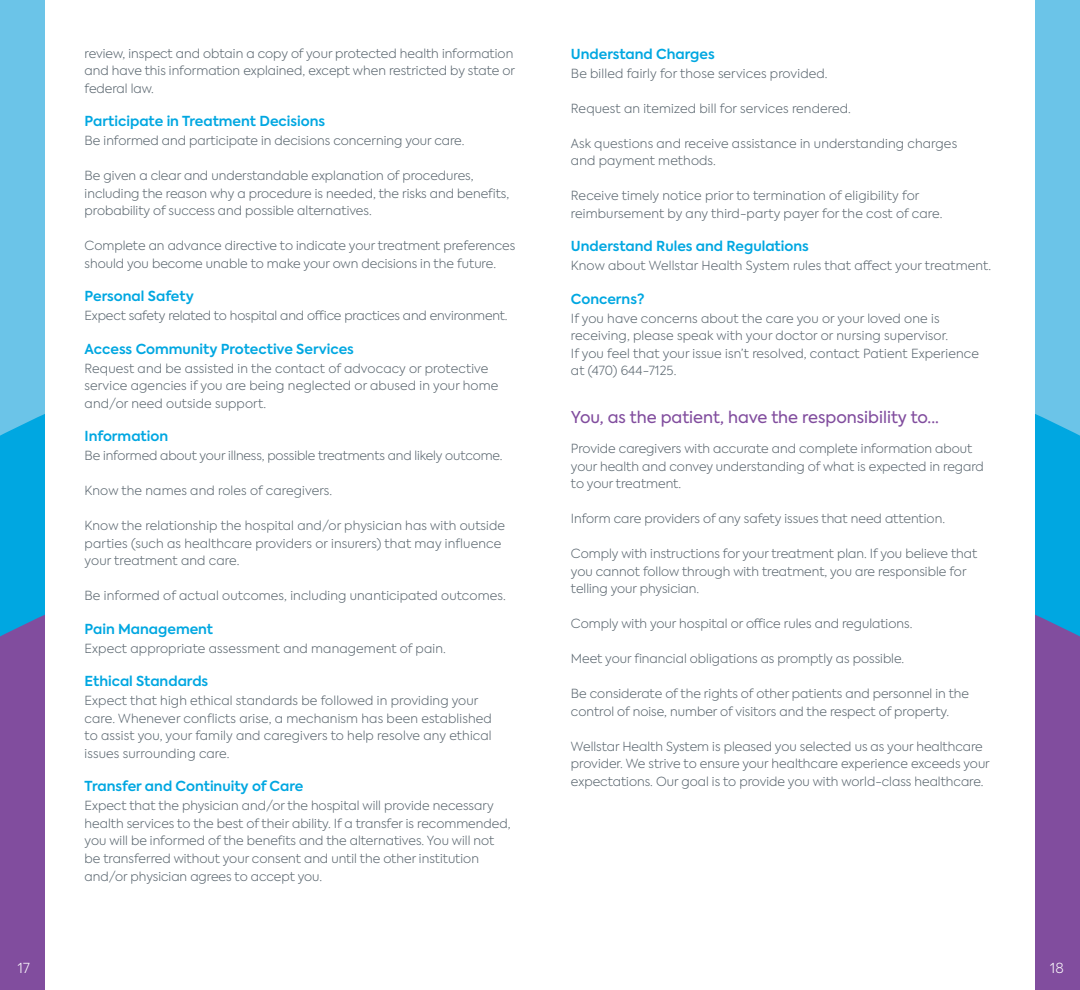
<style>
.page{position:relative;width:1080px;height:990px;background:#fff}
.page>*{position:absolute;margin:0;border:0;box-sizing:border-box;transform-origin:0 0}
.t1{font:16.25px "Axiforma";color:#814d9e}
.t2{font:600 13.75px "Axiforma";color:#00a7e1}
.t3{font:300 13.75px "Axiforma";color:#fff}
.t4{font:300 12.5px/17.5px "Axiforma";color:#5b6770}
</style>
<div class="page">
<div style="left:1035px;top:0;width:45px;height:940px;background:#6bc4e8"></div>
<svg style="left:1035px;top:414px;width:45px;height:576px;background:#536eb6"></svg>
<div style="left:0;top:0;width:45px;height:940px;background:#6bc4e8"></div>
<svg style="left:0;top:414px;width:45px;height:576px;background:#536eb6"></svg>
<p class="t4" style="left:85px;top:44px;width:432px">review, inspect and obtain a copy of your protected health information and have this information explained, except when restricted by state or federal law.</p>
<p class="t2" style="left:85px;top:112px;width:242px">Participate in Treatment Decisions</p>
<p class="t4" style="left:85px;top:132px;width:382px">Be informed and participate in decisions concerning your care.</p>
<p class="t4" style="left:85px;top:167px;width:426px">Be given a clear and understandable explanation of procedures, including the reason why a procedure is needed, the risks and benefits, probability of success and possible alternatives.</p>
<p class="t4" style="left:85px;top:237px;width:432px">Complete an advance directive to indicate your treatment preferences should you become unable to make your own decisions in the future.</p>
<p class="t2" style="left:85px;top:287px;width:111px">Personal Safety</p>
<p class="t4" style="left:85px;top:307px;width:425px">Expect safety related to hospital and office practices and environment.</p>
<p class="t2" style="left:85px;top:340px;width:271px">Access Community Protective Services</p>
<p class="t4" style="left:85px;top:359px;width:415px">Request and be assisted in the contact of advocacy or protective service agencies if you are being neglected or abused in your home and/or need outside support.</p>
<p class="t2" style="left:85px;top:427px;width:85px">Information</p>
<p class="t4" style="left:85px;top:447px;width:420px">Be informed about your illness, possible treatments and likely outcome.</p>
<p class="t4" style="left:85px;top:482px;width:249px">Know the names and roles of caregivers.</p>
<p class="t4" style="left:85px;top:517px;width:422px">Know the relationship the hospital and/or physician has with outside parties (such as healthcare providers or insurers) that may influence your treatment and care.</p>
<p class="t4" style="left:85px;top:587px;width:423px">Be informed of actual outcomes, including unanticipated outcomes.</p>
<p class="t2" style="left:85px;top:620px;width:130px">Pain Management</p>
<p class="t4" style="left:85px;top:639px;width:363px">Expect appropriate assessment and management of pain.</p>
<p class="t2" style="left:85px;top:672px;width:125px">Ethical Standards</p>
<p class="t4" style="left:85px;top:692px;width:409px">Expect that high ethical standards be followed in providing your care. Whenever conflicts arise, a mechanism has been established to assist you, your family and caregivers to help resolve any ethical issues surrounding care.</p>
<p class="t2" style="left:85px;top:777px;width:220px">Transfer and Continuity of Care</p>
<p class="t4" style="left:85px;top:797px;width:427px">Expect that the physician and/or the hospital will provide necessary health services to the best of their ability. If a transfer is recommended, you will be informed of the benefits and the alternatives. You will not be transferred without your consent and until the other institution</p>
<p class="t4" style="left:85px;top:868px;width:239px">and/or physician agrees to accept you.</p>
<p class="t2" style="left:571px;top:45px;width:145px">Understand Charges</p>
<p class="t4" style="left:571px;top:64px;width:258px">Be billed fairly for those services provided.</p>
<p class="t4" style="left:571px;top:99px;width:282px">Request an itemized bill for services rendered.</p>
<p class="t4" style="left:571px;top:134px;width:388px">Ask questions and receive assistance in understanding charges and payment methods.</p>
<p class="t4" style="left:571px;top:187px;width:373px">Receive timely notice prior to termination of eligibility for reimbursement by any third-party payer for the cost of care.</p>
<p class="t2" style="left:571px;top:237px;width:239px">Understand Rules and Regulations</p>
<p class="t4" style="left:571px;top:257px;width:422px">Know about Wellstar Health System rules that affect your treatment.</p>
<p class="t2" style="left:571px;top:290px;width:75px">Concerns?</p>
<p class="t4" style="left:571px;top:309px;width:410px">If you have concerns about the care you or your loved one is receiving, please speak with your doctor or nursing supervisor.<br>If you feel that your issue isn’t resolved, contact Patient Experience at (470) 644-7125.</p>
<h1 class="t1" style="left:571px;top:407px;width:370px">You, as the patient, have the responsibility to...</h1>
<p class="t4" style="left:571px;top:440px;width:414px">Provide caregivers with accurate and complete information about your health and convey understanding of what is expected in regard to your treatment.</p>
<p class="t4" style="left:571px;top:510px;width:376px">Inform care providers of any safety issues that need attention.</p>
<p class="t4" style="left:571px;top:545px;width:408px">Comply with instructions for your treatment plan. If you believe that you cannot follow through with treatment, you are responsible for telling your physician.</p>
<p class="t4" style="left:571px;top:615px;width:343px">Comply with your hospital or office rules and regulations.</p>
<p class="t4" style="left:571px;top:650px;width:335px">Meet your financial obligations as promptly as possible.</p>
<p class="t4" style="left:571px;top:685px;width:400px">Be considerate of the rights of other patients and personnel in the control of noise, number of visitors and the respect of property.</p>
<p class="t4" style="left:571px;top:737px;width:420px">Wellstar Health System is pleased you selected us as your healthcare provider. We strive to ensure your healthcare experience exceeds your expectations. Our goal is to provide you with world-class healthcare.</p>
<p class="t3" style="left:18px;top:959px;width:13px">17</p>
<p class="t3" style="left:1050px;top:959px;width:15px">18</p>
</div>
